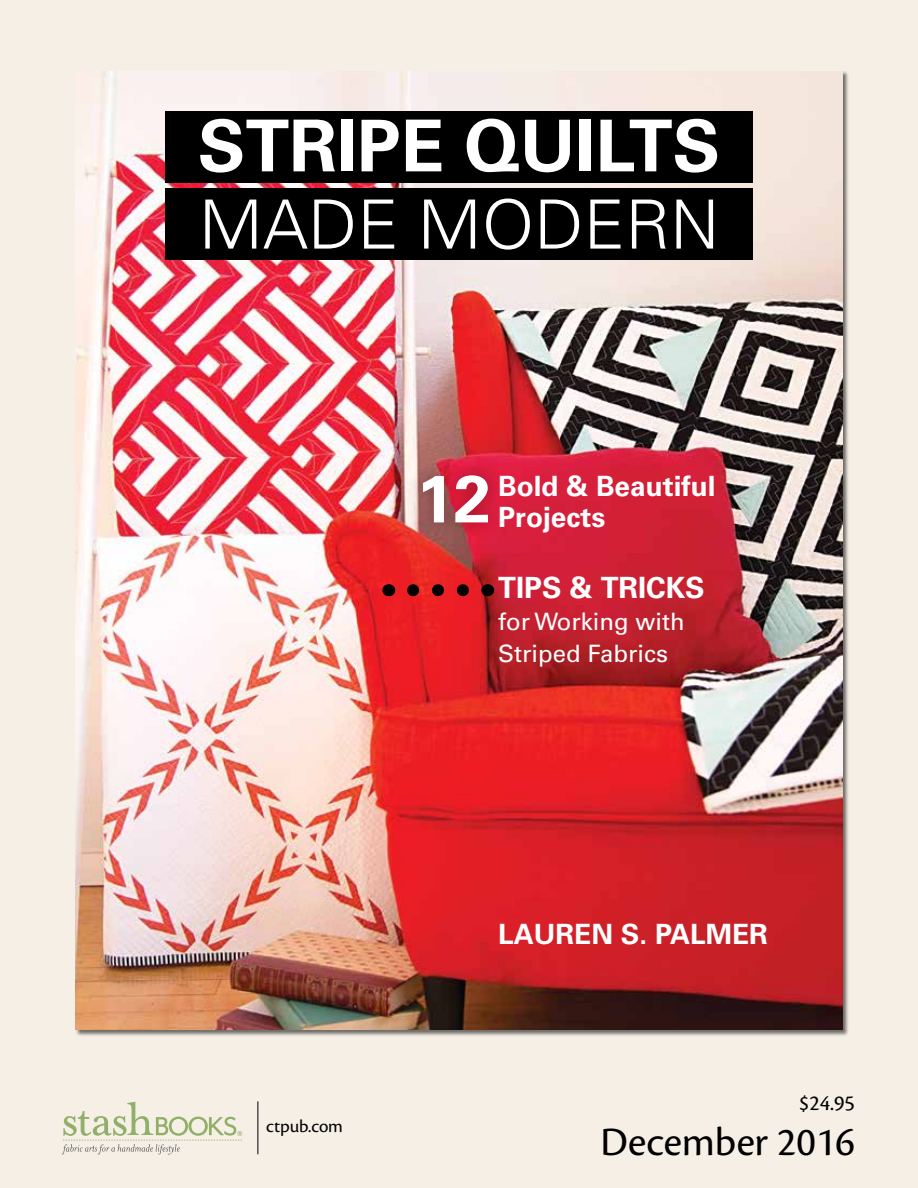
<style>
.page{position:relative;width:918px;height:1188px;background:#f5efe6}
.page>*{position:absolute;margin:0;border:0;box-sizing:border-box;transform-origin:0 0}
.t1{font:700 71.55px "Univers";color:#fff}
.t2{font:300 67.95px "Univers";color:#fff}
.t3{font:700 66.6px "Univers";color:#fff}
.t4{font:42px "Cronos Pro";color:#000}
.t5{font:700 29.25px "Univers";color:#fff}
.t6{font:700 27.9px/30.6px "Univers";color:#fff}
.t7{font:24px/32px "Univers";color:#fff}
.t8{font:22.5px "Cronos Pro";color:#000}
.t9{font:18.6px "Cronos Pro";letter-spacing:-.01em;color:#000}
</style>
<div class="page">
<svg style="left:62px;top:1102px;width:180px;height:53px"></svg>
<hr style="left:258px;top:1101px;width:1px;height:53px;background:#000">
<img style="left:76px;top:71px;width:766px;height:959px">
<div style="left:407px;top:459px;width:97px;height:80px;background:#000;opacity:.32"></div>
<div style="left:165px;top:111px;width:588px;height:72px;background:#000"></div>
<div style="left:165px;top:188px;width:588px;height:72px;background:#000"></div>
<svg style="left:413px;top:584px;width:62px;height:12px"></svg>
<svg style="left:388px;top:584px;width:1px;height:12px"></svg>
<svg style="left:487px;top:584px;width:1px;height:12px"></svg>
<h1 class="t1" style="left:198px;top:104px;width:524px">STRIPE QUILTS</h1>
<h2 class="t2" style="left:199px;top:184px;width:522px">MADE MODERN</h2>
<h3 class="t3" style="left:417px;top:460px;width:76px">12</h3>
<p class="t6" style="left:498px;top:471px;width:219px">Bold &amp; Beautiful<br>Projects</p>
<p class="t5" style="left:498px;top:571px;width:208px">TIPS &amp; TRICKS</p>
<p class="t7" style="left:498px;top:606px;width:188px">for Working with<br>Striped Fabrics</p>
<p class="t9" style="left:266px;top:1115px;width:78px">ctpub.com</p>
<p class="t6" style="left:498px;top:919px;width:271px">LAUREN S. PALMER</p>
<p class="t8" style="left:799px;top:1090px;width:58px">$24.95</p>
<h3 class="t4" style="left:600px;top:1118px;width:256px">December 2016</h3>
</div>
